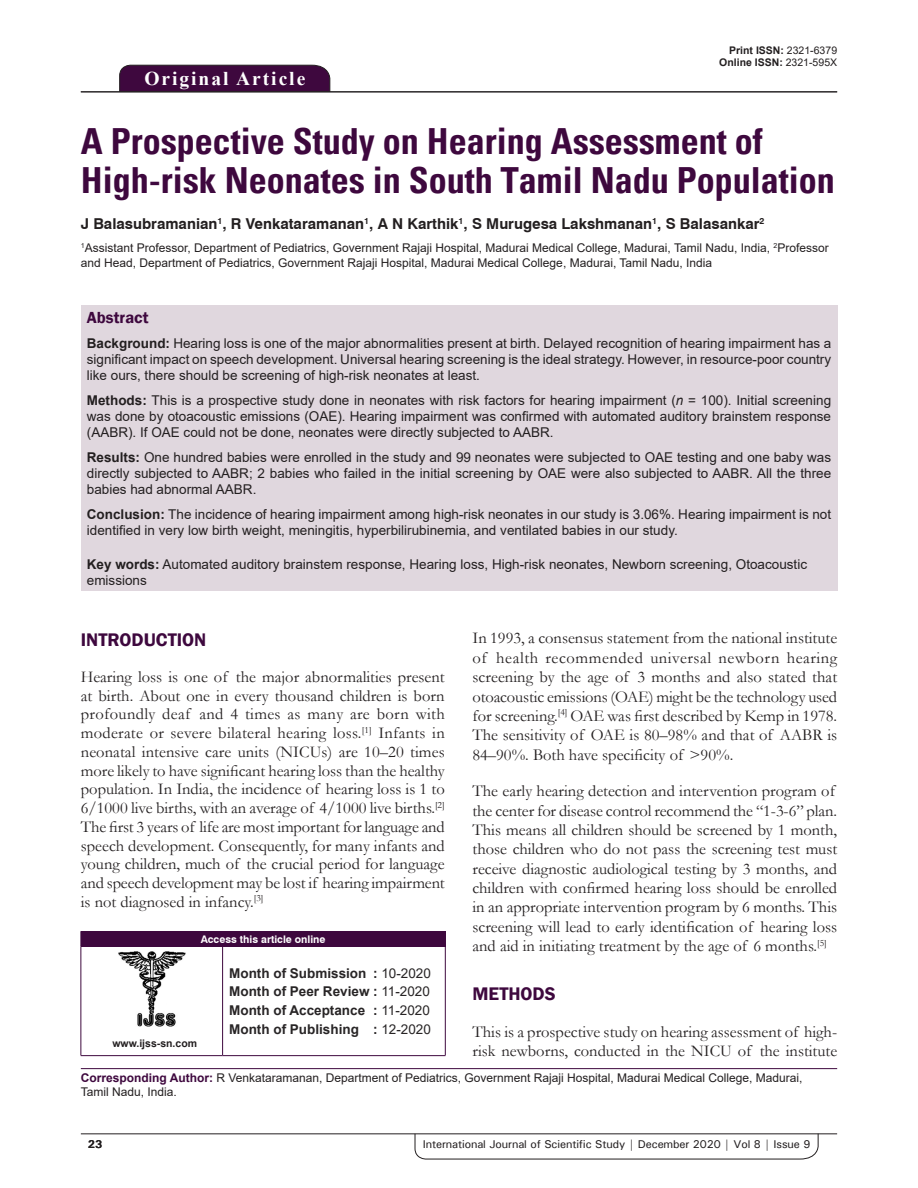
<style>
.page{position:relative;width:918px;height:1188px;background:#fff}
.page>*{position:absolute;margin:0;border:0;box-sizing:border-box;transform-origin:0 0}
.AT{font:700 condensed 36px/39px "Univers";color:#3e083e}
.AH{font:700 19.5px "Times New Roman";letter-spacing:.1em;color:#fff}
.t1{font:600 18.75px "Franklin Gothic";color:#3e083e}
.TX{font:16.5px/19.4px "Garamond";color:#231f20;text-align:justify}
.TX_No_After_Space{font:16.5px/19.4px "Garamond";color:#231f20}
.ABSH{font:600 16.5px "Franklin Gothic";color:#3e083e}
.AU{font:700 15px "Swiss 721 BT";color:#231f20}
.ABS{font:13.5px/16.2px "Arial";color:#231f20;text-align:justify}
.KWD{font:13.5px/16.2px "Arial";color:#231f20}
.HIS{font:700 13.5px/18.8px "Arial";color:#282526;text-align:justify}
.AFF{font:12px/14.4px "Arial";color:#231f20}
.ADD{font:12px/14.4px "Arial";color:#231f20}
.RF{font:500 11.25px "Univers";letter-spacing:-.01em;color:#231f20}
.t2{font:700 11.25px "Univers";color:#231f20}
.DOI{font:700 10.5px "Arial";color:#231f20}
.AAO{font:700 10.5px "Swiss 721 BT";color:#fff}
.Web{font:700 10.5px "Arial";color:#231f20}
.s1{font-weight:400}
.s2{font-weight:700}
.s3{font-style:italic}
.s4{font-weight:700;color:#3e083e}
</style>
<div class="page">
<svg style="left:415px;top:1133px;width:404px;height:26px"></svg>
<hr style="left:81px;top:1134px;width:756px;height:1px;background:#231f20">
<div style="left:119px;top:65px;width:211px;height:26px;background:#3e083e"></div>
<hr style="left:81px;top:91px;width:756px;height:1px;background:#231f20">
<div style="left:81px;top:306px;width:756px;height:285px;background:#e0d7de"></div>
<div style="left:81px;top:931px;width:364px;height:15px;background:#3e083e"></div>
<svg style="left:445px;top:931px;width:1px;height:15px"></svg>
<hr style="left:81px;top:946px;width:142px;height:1px;background:#3e083e">
<hr style="left:81px;top:947px;width:1px;height:108px;background:#3e083e">
<hr style="left:223px;top:946px;width:223px;height:1px;background:#3e083e">
<hr style="left:222px;top:947px;width:1px;height:108px;background:#3e083e">
<hr style="left:445px;top:947px;width:1px;height:108px;background:#3e083e">
<hr style="left:223px;top:1055px;width:223px;height:1px;background:#3e083e">
<hr style="left:81px;top:1055px;width:142px;height:1px;background:#3e083e">
<img style="left:118px;top:951px;width:68px;height:76px">
<hr style="left:81px;top:1068px;width:756px;height:1px;background:#3e083e">
<p class="AH" style="left:144px;top:64px;width:162px">Original Article</p>
<p class="DOI" style="left:729px;top:42px;width:109px">Print ISSN: <span class="s1">2321-6379</span></p>
<p class="DOI" style="left:719px;top:55px;width:119px">Online ISSN: <span class="s1">2321-595X</span></p>
<p class="AT" style="left:81px;top:122px;width:756px">A Prospective Study on Hearing Assessment of<br>High-risk Neonates in South Tamil Nadu Population</p>
<p class="AU" style="left:81px;top:213px;width:685px">J Balasubramanian<sup>1</sup>, R Venkataramanan<sup>1</sup>, A N Karthik<sup>1</sup>, S Murugesa Lakshmanan<sup>1</sup>, S Balasankar<sup>2</sup></p>
<p class="AFF" style="left:81px;top:241px;width:749px"><sup>1</sup>Assistant Professor, Department of Pediatrics, Government Rajaji Hospital, Madurai Medical College, Madurai, Tamil Nadu, India, <sup>2</sup>Professor and Head, Department of Pediatrics, Government Rajaji Hospital, Madurai Medical College, Madurai, Tamil Nadu, India</p>
<p class="ABSH" style="left:87px;top:307px;width:63px">Abstract</p>
<p class="ABS" style="left:87px;top:335px;width:746px"><span class="s2">Background:</span> Hearing loss is one of the major abnormalities present at birth. Delayed recognition of hearing impairment has a significant impact on speech development. Universal hearing screening is the ideal strategy. However, in resource-poor country like ours, there should be screening of high-risk neonates at least.</p>
<p class="ABS" style="left:87px;top:392px;width:746px"><span class="s2">Methods:</span> This is a prospective study done in neonates with risk factors for hearing impairment (<span class="s3">n</span> = 100). Initial screening was done by otoacoustic emissions (OAE). Hearing impairment was confirmed with automated auditory brainstem response (AABR). If OAE could not be done, neonates were directly subjected to AABR.</p>
<p class="ABS" style="left:87px;top:449px;width:746px"><span class="s2">Results:</span> One hundred babies were enrolled in the study and 99 neonates were subjected to OAE testing and one baby was directly subjected to AABR; 2 babies who failed in the initial screening by OAE were also subjected to AABR. All the three babies had abnormal AABR.</p>
<p class="ABS" style="left:87px;top:506px;width:746px"><span class="s2">Conclusion:</span> The incidence of hearing impairment among high-risk neonates in our study is 3.06%. Hearing impairment is not identified in very low birth weight, meningitis, hyperbilirubinemia, and ventilated babies in our study.</p>
<p class="KWD" style="left:87px;top:556px;width:722px"><span class="s2">Key words:</span> Automated auditory brainstem response, Hearing loss, High-risk neonates, Newborn screening, Otoacoustic emissions</p>
<p class="TX" style="left:473px;top:628px;width:366px">In 1993, a consensus statement from the national institute of health recommended universal newborn hearing screening by the age of 3 months and also stated that otoacoustic emissions (OAE) might be the technology used for screening.<sup>[4]</sup> OAE was first described by Kemp in 1978.<br>The sensitivity of OAE is 80–98% and that of AABR is 84–90%. Both have specificity of &gt;90%.</p>
<p class="TX" style="left:473px;top:781px;width:366px;text-align:left">The early hearing detection and intervention program of the center for disease control recommend the “1-3-6” plan.<br>This means all children should be screened by 1 month, those children who do not pass the screening test must receive diagnostic audiological testing by 3 months, and children with confirmed hearing loss should be enrolled in an appropriate intervention program by 6 months. This screening will lead to early identification of hearing loss and aid in initiating treatment by the age of 6 months.<sup>[5]</sup></p>
<h1 class="t1" style="left:473px;top:982px;width:85px">METHODS</h1>
<p class="TX_No_After_Space" style="left:473px;top:1021px;width:366px">This is a prospective study on hearing assessment of high&shy;risk newborns, conducted in the NICU of the institute</p>
<h1 class="t1" style="left:81px;top:628px;width:127px">INTRODUCTION</h1>
<p class="TX" style="left:81px;top:667px;width:365px;line-height:18.8px">Hearing loss is one of the major abnormalities present at birth. About one in every thousand children is born profoundly deaf and 4 times as many are born with moderate or severe bilateral hearing loss.<sup>[1]</sup> Infants in neonatal intensive care units (NICUs) are 10–20 times more likely to have significant hearing loss than the healthy population. In India, the incidence of hearing loss is 1 to 6/1000 live births, with an average of 4/1000 live births.<sup>[2] </sup>The first 3 years of life are most important for language and speech development. Consequently, for many infants and young children, much of the crucial period for language and speech development may be lost if hearing impairment is not diagnosed in infancy.<sup>[3]</sup></p>
<p class="AAO" style="left:201px;top:932px;width:126px">Access this article online</p>
<p class="HIS" style="left:229px;top:964px;width:203px">Month of Submission : <span class="s1">10-2020<br></span>Month of Peer Review : <span class="s1">11-2020<br></span>Month of Acceptance : <span class="s1">11-2020<br></span>Month of Publishing : <span class="s1">12-2020</span></p>
<p class="ADD" style="left:81px;top:1070px;width:723px"><span class="s4">Corresponding Author:</span> R Venkataramanan, Department of Pediatrics, Government Rajaji Hospital, Madurai Medical College, Madurai,<br>Tamil Nadu, India.</p>
<p class="Web" style="left:112px;top:1036px;width:86px">www.ijss-sn.com</p>
<p class="t2" style="left:88px;top:1137px;width:16px">23</p>
<p class="RF" style="left:423px;top:1137px;width:389px">International Journal of Scientific Study | December 2020 | Vol 8 | Issue 9</p>
</div>
